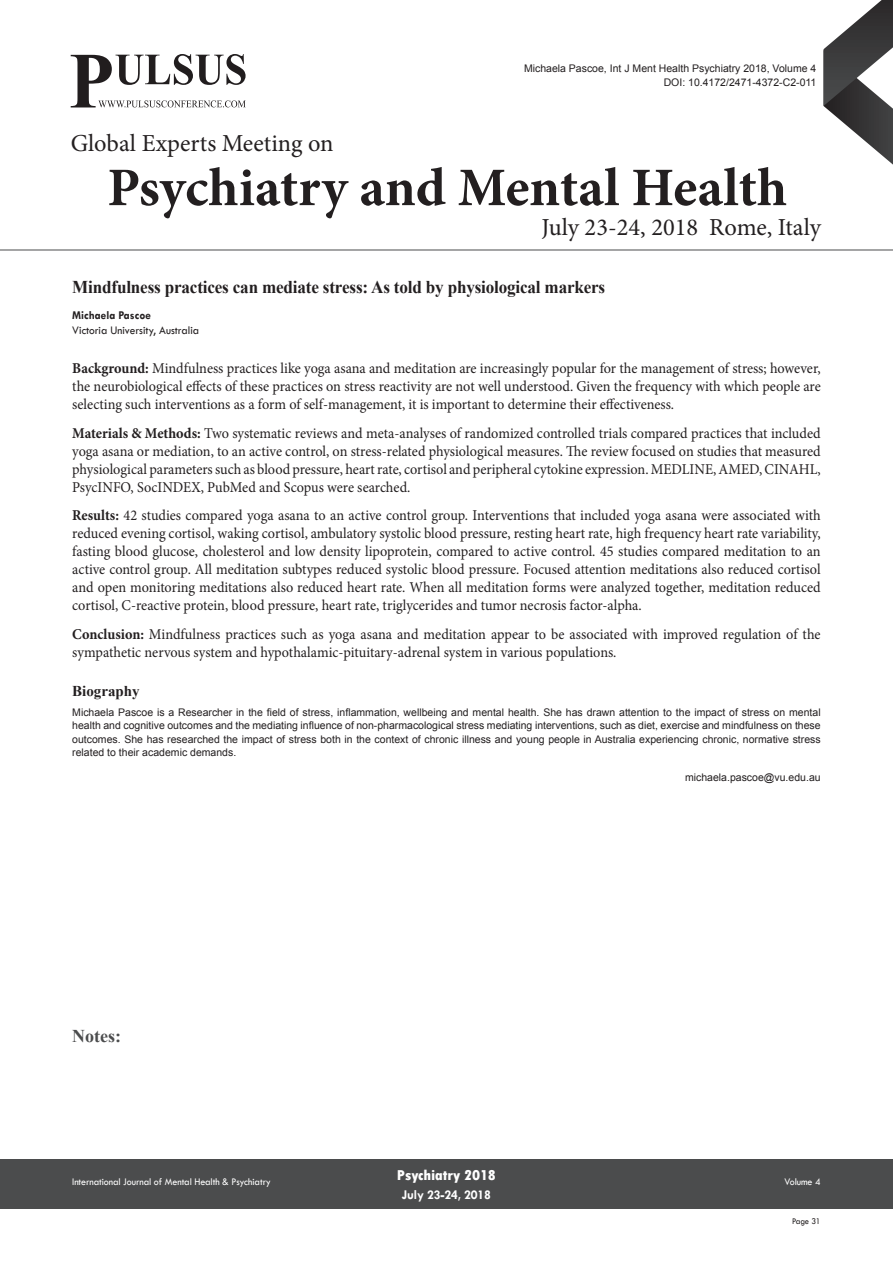
<style>
.page{position:relative;width:893px;height:1263px;background:#fff}
.page>*{position:absolute;margin:0;border:0;box-sizing:border-box;transform-origin:0 0}
.t1{font:700 54.3px "Minion Pro";color:#231f20}
.t2{font:24.45px "Minion Pro";color:#231f20}
.t3{font:700 18px "Times New Roman";letter-spacing:-.01em;color:#231f20;scale:.95 1}
.t4{font:700 18px "Times New Roman";color:#4b4c4d}
.Abstract{font:15px/18px "Minion Pro";color:#231f20;text-align:justify;scale:.95 1}
.t5{font:800 condensed 15px "Tw Cen";letter-spacing:-.01em;color:#fff;scale:1.1 1}
.Bio_Heading{font:700 15px "Times New Roman";color:#231f20}
.t6{font:700 13.5px "Tw Cen";letter-spacing:-.01em;color:#fff;scale:.95 1}
.Affiliation{font:12px "Tw Cen";color:#231f20;scale:.95 1}
.Name{font:700 12px "Tw Cen";color:#231f20;scale:.95 1}
.Biography{font:10.5px/13.5px "Arial";color:#231f20;text-align:justify}
.t7{font:10.5px "Tw Cen";letter-spacing:-.01em;color:#fff;scale:.95 1}
.t8{font:9px "Tw Cen";letter-spacing:-.02em;color:#231f20;scale:.95 1}
.s1{font-weight:700}
</style>
<div class="page">
<svg style="left:824px;top:0;width:69px;height:165px"></svg>
<div style="left:0;top:1159px;width:892px;height:49px;background:#4b4c4d"></div>
<hr style="left:0;top:250px;width:893px;height:1px;background:#4b4c4d">
<svg style="left:71px;top:54px;width:175px;height:53px"></svg>
<h2 class="t2" style="left:71px;top:127px;width:264px">Global Experts Meeting on</h2>
<p class="Biography" style="left:524px;top:61px;width:294px">Michaela Pascoe, Int J Ment Health Psychiatry 2018, Volume 4</p>
<p class="Biography" style="left:664px;top:76px;width:154px">DOI: 10.4172/2471-4372-C2-011</p>
<h1 class="t1" style="left:107px;top:150px;width:681px">Psychiatry and Mental Health</h1>
<h2 class="t2" style="left:542px;top:211px;width:281px">July 23-24, 2018 Rome, Italy</h2>
<p class="t3" style="left:72px;top:275px;width:563px">Mindfulness practices can mediate stress: As told by physiological markers</p>
<p class="Name" style="left:72px;top:308px;width:84px">Michaela Pascoe</p>
<p class="Affiliation" style="left:72px;top:323px;width:135px">Victoria University, Australia</p>
<p class="Abstract" style="left:72px;top:359px;width:789px"><span class="s1">Background:</span> Mindfulness practices like yoga asana and meditation are increasingly popular for the management of stress; however, the neurobiological effects of these practices on stress reactivity are not well understood. Given the frequency with which people are selecting such interventions as a form of self-management, it is important to determine their effectiveness.</p>
<p class="Abstract" style="left:72px;top:424px;width:789px"><span class="s1">Materials &amp; Methods:</span> Two systematic reviews and meta-analyses of randomized controlled trials compared practices that included yoga asana or mediation, to an active control, on stress-related physiological measures. The review focused on studies that measured physiological parameters such as blood pressure, heart rate, cortisol and peripheral cytokine expression. MEDLINE, AMED, CINAHL, PsycINFO, SocINDEX, PubMed and Scopus were searched.</p>
<p class="Abstract" style="left:72px;top:506px;width:789px"><span class="s1">Results:</span> 42 studies compared yoga asana to an active control group. Interventions that included yoga asana were associated with reduced evening cortisol, waking cortisol, ambulatory systolic blood pressure, resting heart rate, high frequency heart rate variability, fasting blood glucose, cholesterol and low density lipoprotein, compared to active control. 45 studies compared meditation to an active control group. All meditation subtypes reduced systolic blood pressure. Focused attention meditations also reduced cortisol and open monitoring meditations also reduced heart rate. When all meditation forms were analyzed together, meditation reduced cortisol, C-reactive protein, blood pressure, heart rate, triglycerides and tumor necrosis factor-alpha.</p>
<p class="Abstract" style="left:72px;top:625px;width:789px"><span class="s1">Conclusion:</span> Mindfulness practices such as yoga asana and meditation appear to be associated with improved regulation of the sympathetic nervous system and hypothalamic-pituitary-adrenal system in various populations.</p>
<p class="Bio_Heading" style="left:72px;top:681px;width:69px">Biography</p>
<p class="Biography" style="left:72px;top:706px;width:750px">Michaela Pascoe is a Researcher in the field of stress, inflammation, wellbeing and mental health. She has drawn attention to the impact of stress on mental health and cognitive outcomes and the mediating influence of non-pharmacological stress mediating interventions, such as diet, exercise and mindfulness on these outcomes. She has researched the impact of stress both in the context of chronic illness and young people in Australia experiencing chronic, normative stress related to their academic demands.</p>
<p class="Biography" style="left:685px;top:770px;width:137px">michaela.pascoe@vu.edu.au</p>
<p class="t4" style="left:72px;top:1024px;width:50px">Notes:</p>
<p class="t5" style="left:397px;top:1166px;width:92px">Psychiatry 2018</p>
<p class="t6" style="left:402px;top:1186px;width:95px">July 23-24, 2018</p>
<p class="t7" style="left:72px;top:1175px;width:211px">International Journal of Mental Health &amp; Psychiatry</p>
<p class="t7" style="left:784px;top:1175px;width:40px">Volume 4</p>
<p class="t8" style="left:792px;top:1215px;width:32px">Page 31</p>
</div>
